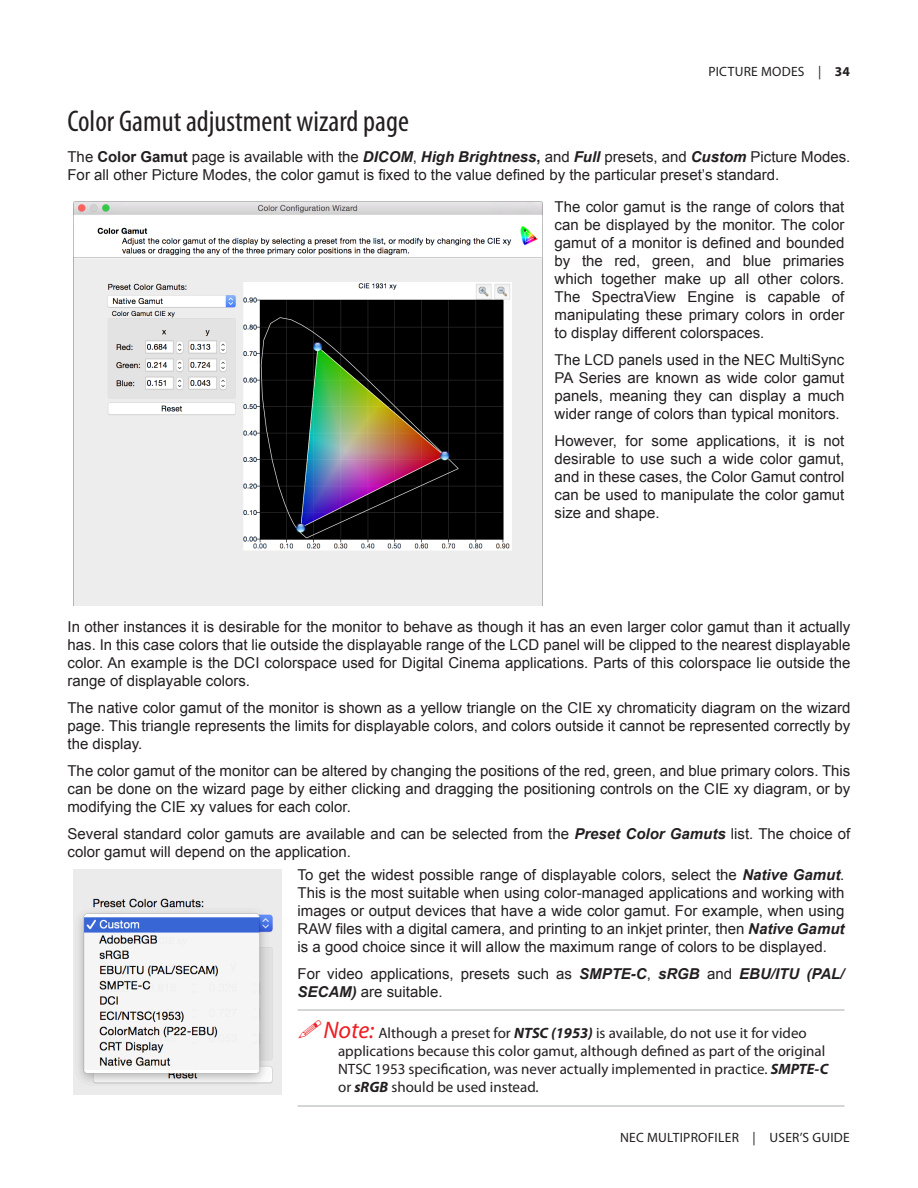
<style>
.page{position:relative;width:918px;height:1188px;background:#fff}
.page>*{position:absolute;margin:0;border:0;box-sizing:border-box;transform-origin:0 0}
.Head_2{font:condensed 30px "Myriad Pro";color:#231f20}
.Body{font:15px/18px "Arial";color:#231f20;text-align:justify}
.t1{font:15px/18px "Myriad Pro";color:#231f20}
.t2{font:13.5px "Myriad Pro";letter-spacing:.02em;color:#231f20}
.t3{font:700 13.5px "Myriad Pro";color:#231f20}
.s1{font-weight:400}
.s2{font-weight:700}
.s3{font-weight:700;font-style:italic}
.s4{font-style:italic;font-size:24px;color:#ee1d23}
</style>
<div class="page">
<img style="left:74px;top:201px;width:468px;height:404px">
<img style="left:74px;top:869px;width:208px;height:225px">
<hr style="left:298px;top:1009px;width:546px;height:2px;background:#c7c8ca">
<hr style="left:298px;top:1105px;width:546px;height:2px;background:#c7c8ca">
<p class="t2" style="left:708px;top:63px;width:16px">Pictur</p>
<p class="t2" style="left:751px;top:63px;width:51px">e Modes</p>
<p class="t3" style="left:818px;top:62px;width:33px"><span class="s1">|</span> 34</p>
<p class="Head_2" style="left:68px;top:102px;width:343px">Color Gamut adjustment wizard page</p>
<p class="Body" style="left:68px;top:148px;width:784px">The <span class="s2">Color Gamut</span> page is available with the <span class="s3">DICOM</span>, <span class="s3">High Brightness</span><span class="s2">,</span> and <span class="s3">Full</span> presets, and <span class="s3">Custom</span> Picture Modes.<br>For all other Picture Modes, the color gamut is fixed to the value defined by the particular preset’s standard.</p>
<p class="Body" style="left:555px;top:198px;width:291px">The color gamut is the range of colors that can be displayed by the monitor. The color gamut of a monitor is defined and bounded by the red, green, and blue primaries which together make up all other colors.<br>The SpectraView Engine is capable of manipulating these primary colors in order to display different colorspaces.</p>
<p class="Body" style="left:555px;top:351px;width:291px">The LCD panels used in the NEC MultiSync PA Series are known as wide color gamut panels, meaning they can display a much wider range of colors than typical monitors.</p>
<p class="Body" style="left:555px;top:432px;width:291px">However, for some applications, it is not desirable to use such a wide color gamut, and in these cases, the Color Gamut control can be used to manipulate the color gamut size and shape.</p>
<p class="Body" style="left:68px;top:618px;width:785px">In other instances it is desirable for the monitor to behave as though it has an even larger color gamut than it actually has. In this case colors that lie outside the displayable range of the LCD panel will be clipped to the nearest displayable color. An example is the DCI colorspace used for Digital Cinema applications. Parts of this colorspace lie outside the range of displayable colors.</p>
<p class="Body" style="left:68px;top:699px;width:784px">The native color gamut of the monitor is shown as a yellow triangle on the CIE xy chromaticity diagram on the wizard page. This triangle represents the limits for displayable colors, and colors outside it cannot be represented correctly by the display.</p>
<p class="Body" style="left:68px;top:762px;width:784px">The color gamut of the monitor can be altered by changing the positions of the red, green, and blue primary colors. This can be done on the wizard page by either clicking and dragging the positioning controls on the CIE xy diagram, or by modifying the CIE xy values for each color.</p>
<p class="Body" style="left:68px;top:825px;width:784px">Several standard color gamuts are available and can be selected from the <span class="s3">Preset Color Gamuts</span> list. The choice of color gamut will depend on the application.</p>
<p class="Body" style="left:298px;top:866px;width:548px">To get the widest possible range of displayable colors, select the <span class="s3">Native Gamut</span>.<br>This is the most suitable when using color-managed applications and working with images or output devices that have a wide color gamut. For example, when using RAW files with a digital camera, and printing to an inkjet printer, then <span class="s3">Native Gamut </span>is a good choice since it will allow the maximum range of colors to be displayed.</p>
<p class="Body" style="left:298px;top:965px;width:548px">For video applications, presets such as <span class="s3">SMPTE-C</span>, <span class="s3">sRGB</span> and <span class="s3">EBU/ITU (PAL/<br>SECAM)</span> are suitable.</p>
<p class="t1" style="left:338px;top:1024px;width:492px"><span class="s4">Note:</span> Although a preset for <span class="s3">NTSC (1953)</span> is available, do not use it for video applications because this color gamut, although defined as part of the original NTSC 1953 specification, was never actually implemented in practice. <span class="s3">SMPTE-C </span>or <span class="s3">sRGB</span> should be used instead.</p>
<p class="t2" style="left:620px;top:1129px;width:231px">NEC MULTIPROFILER | USER’S GUIDE</p>
</div>
